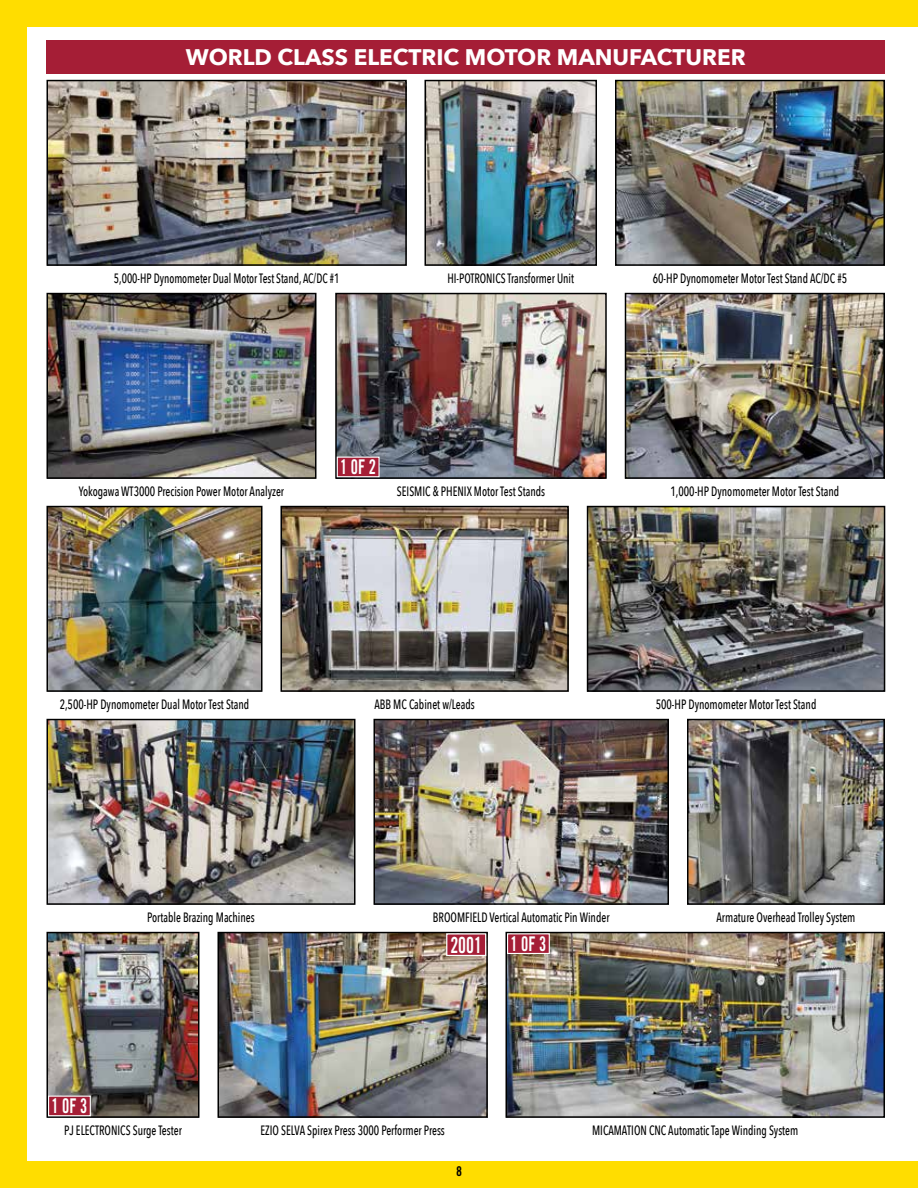
<style>
.page{position:relative;width:918px;height:1188px;background:#fff}
.page>*{position:absolute;margin:0;border:0;box-sizing:border-box;transform-origin:0 0}
.t1{font:700 22.5px "Avenir Next";color:#fff}
.t2{font:22.35px "Trade Gothic Bold Cond Twenty";color:#fff;scale:.8 1}
.t3{font:20.25px "Trade Gothic Bold Cond Twenty";color:#fff;scale:.8 1}
.t4{font:500 13.5px "Avenir Next Condensed";color:#000;scale:.83 1}
.t5{font:500 13.5px "Avenir Next Condensed";color:#000;scale:.81 1}
.t6{font:500 13.5px "Avenir Next Condensed";color:#000;scale:.82 1}
.t7{font:13.5px "Trade Gothic Bold Cond Twenty";color:#000}
</style>
<div class="page">
<div style="left:0;top:0;width:27px;height:1188px;background:#fd0"></div>
<div style="left:0;top:1161px;width:918px;height:27px;background:#fd0"></div>
<div style="left:0;top:0;width:918px;height:27px;background:#fd0"></div>
<div style="left:46px;top:40px;width:839px;height:34px;background:#a51e36"></div>
<img style="left:427px;top:83px;width:167px;height:180px">
<div style="left:424px;top:80px;width:173px;height:186px;border:2px solid #000"></div>
<img style="left:49px;top:83px;width:355px;height:180px">
<div style="left:46px;top:80px;width:361px;height:186px;border:2px solid #000"></div>
<img style="left:618px;top:83px;width:264px;height:180px">
<div style="left:615px;top:80px;width:270px;height:186px;border:2px solid #000"></div>
<img style="left:49px;top:296px;width:264px;height:180px">
<div style="left:46px;top:293px;width:270px;height:186px;border:2px solid #000"></div>
<img style="left:590px;top:509px;width:292px;height:180px">
<div style="left:587px;top:506px;width:298px;height:186px;border:2px solid #000"></div>
<img style="left:49px;top:509px;width:210px;height:180px">
<div style="left:46px;top:506px;width:216px;height:186px;border:2px solid #000"></div>
<img style="left:49px;top:722px;width:304px;height:180px">
<div style="left:46px;top:719px;width:310px;height:186px;border:2px solid #000"></div>
<img style="left:377px;top:722px;width:289px;height:180px">
<div style="left:374px;top:719px;width:295px;height:186px;border:2px solid #000"></div>
<img style="left:690px;top:722px;width:192px;height:180px">
<div style="left:687px;top:719px;width:198px;height:186px;border:2px solid #000"></div>
<img style="left:221px;top:935px;width:264px;height:180px">
<div style="left:218px;top:932px;width:270px;height:186px;border:2px solid #000"></div>
<div style="left:447px;top:934px;width:39px;height:21px;background:#a51e36"></div>
<div style="left:446px;top:933px;width:40px;height:23px;border:1px solid #fff"></div>
<img style="left:509px;top:935px;width:373px;height:180px">
<div style="left:506px;top:932px;width:379px;height:186px;border:2px solid #000"></div>
<div style="left:508px;top:934px;width:41px;height:19px;background:#a51e36"></div>
<div style="left:507px;top:933px;width:43px;height:21px;border:1px solid #fff"></div>
<img style="left:628px;top:296px;width:254px;height:180px">
<div style="left:625px;top:293px;width:260px;height:186px;border:2px solid #000"></div>
<img style="left:283px;top:509px;width:283px;height:180px">
<div style="left:280px;top:506px;width:289px;height:186px;border:2px solid #000"></div>
<img style="left:49px;top:935px;width:148px;height:180px">
<div style="left:46px;top:932px;width:154px;height:186px;border:2px solid #000"></div>
<div style="left:49px;top:1096px;width:41px;height:20px;background:#a51e36"></div>
<div style="left:48px;top:1096px;width:43px;height:20px;border:1px solid #fff"></div>
<img style="left:338px;top:296px;width:266px;height:180px">
<div style="left:335px;top:293px;width:272px;height:186px;border:2px solid #000"></div>
<div style="left:337px;top:457px;width:42px;height:20px;background:#a51e36"></div>
<div style="left:337px;top:457px;width:43px;height:20px;border:1px solid #fff"></div>
<h1 class="t1" style="left:186px;top:38px;width:561px">WORLD CLASS ELECTRIC MOTOR MANUFACTURER</h1>
<p class="t5" style="left:114px;top:270px;width:280px">5,000-HP Dynomometer Dual Motor Test Stand, AC/DC #1</p>
<p class="t6" style="left:447px;top:270px;width:156px">HI-POTRONICS Transformer Unit</p>
<p class="t4" style="left:653px;top:270px;width:236px">60-HP Dynomometer Motor Test Stand AC/DC #5</p>
<h3 class="t3" style="left:340px;top:455px;width:46px">1 0F 2</h3>
<p class="t4" style="left:79px;top:483px;width:249px">Yokogawa WT3000 Precision Power Motor Analyzer</p>
<p class="t4" style="left:397px;top:483px;width:180px">SEISMIC &amp; PHENIX Motor Test Stands</p>
<p class="t4" style="left:671px;top:483px;width:205px">1,000-HP Dynomometer Motor Test Stand</p>
<p class="t4" style="left:375px;top:696px;width:122px">ABB MC Cabinet w/Leads</p>
<p class="t4" style="left:60px;top:696px;width:230px">2,500-HP Dynomometer Dual Motor Test Stand</p>
<p class="t4" style="left:656px;top:696px;width:195px">500-HP Dynomometer Motor Test Stand</p>
<p class="t4" style="left:147px;top:909px;width:131px">Portable Brazing Machines</p>
<p class="t4" style="left:433px;top:909px;width:214px">BROOMFIELD Vertical Automatic Pin Winder</p>
<p class="t4" style="left:717px;top:909px;width:169px">Armature Overhead Trolley System</p>
<h3 class="t3" style="left:51px;top:1094px;width:46px">1 0F 3</h3>
<p class="t4" style="left:64px;top:1122px;width:144px">PJ ELECTRONICS Surge Tester</p>
<h2 class="t2" style="left:450px;top:931px;width:41px">2001</h2>
<h3 class="t3" style="left:510px;top:932px;width:46px">1 0F 3</h3>
<p class="t4" style="left:260px;top:1122px;width:224px">EZIO SELVA Spirex Press 3000 Performer Press</p>
<p class="t7" style="left:456px;top:1163px;width:7px">8</p>
<p class="t4" style="left:592px;top:1122px;width:250px">MICAMATION CNC Automatic Tape Winding System</p>
</div>
